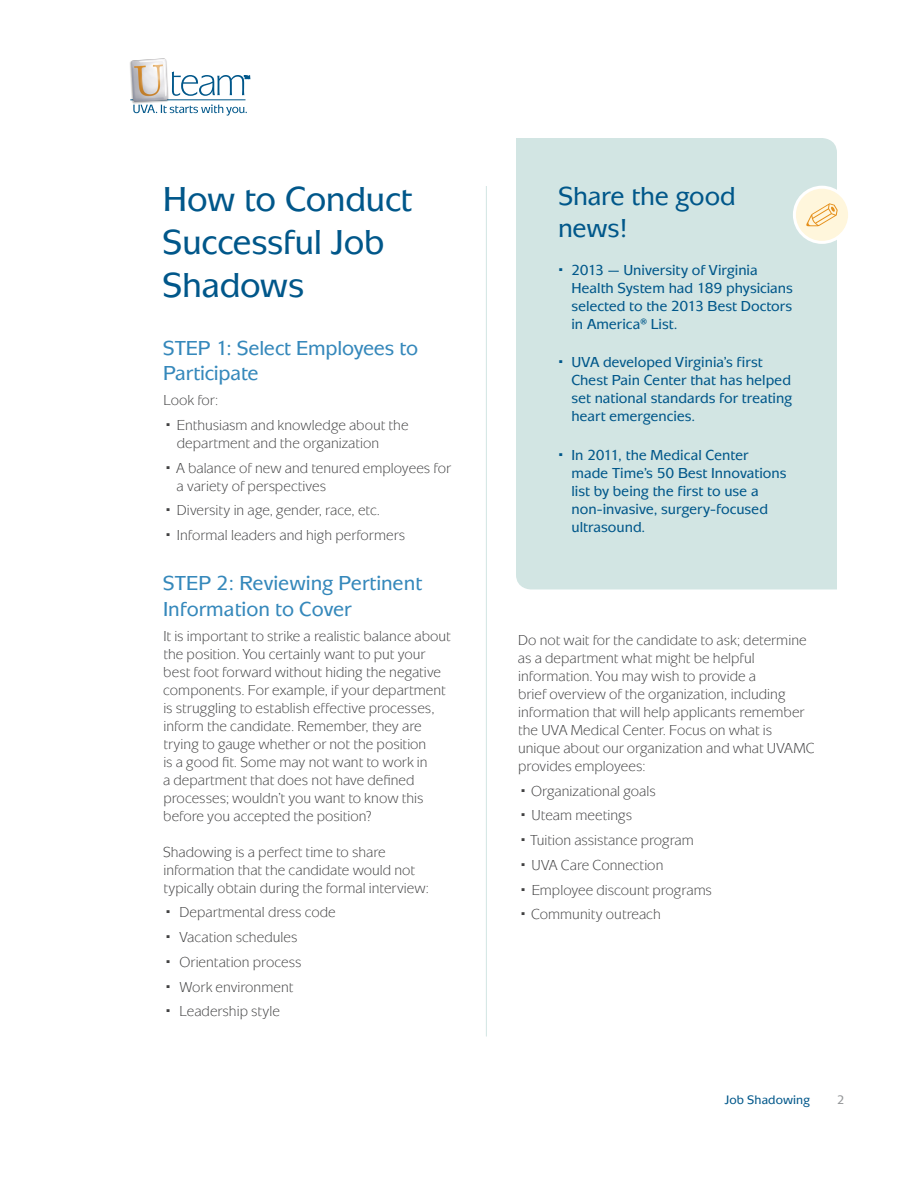
<style>
.page{position:relative;width:918px;height:1188px;background:#fff}
.page>*{position:absolute;margin:0;border:0;box-sizing:border-box;transform-origin:0 0}
.t1{font:500 36px/43.2px "Mixage ITC Std";letter-spacing:-.015em;color:#00578a}
.t2{font:500 27px/32.4px "Mixage ITC Std";letter-spacing:-.005em;color:#00578a}
.t3{font:500 21px/25.5px "Mixage ITC Std";color:#3588bb}
.t4{font:15px/18px "Mixage ITC Std";color:#414142}
.t5{font:500 15px/18px "Mixage ITC Std";color:#00578a}
.t6{font:500 12.75px "Mixage ITC Std";letter-spacing:.005em;color:#00578a}
.t7{font:500 12.75px "Mixage ITC Std";color:#949698}
</style>
<div class="page">
<hr style="left:486px;top:186px;width:1px;height:850px;background:#d2e5e3">
<div style="left:516px;top:138px;width:321px;height:451px;background:#d2e5e3"></div>
<div style="left:794px;top:187px;width:56px;height:55px;background:#fff6dc;border-radius:50%"></div>
<div style="left:793px;top:186px;width:58px;height:58px;border:3px solid #fff;border-radius:50%"></div>
<svg style="left:806px;top:203px;width:32px;height:23px"></svg>
<hr style="left:130px;top:100px;width:115px;height:1px;background:#00578a">
<svg style="left:133px;top:104px;width:114px;height:12px"></svg>
<svg style="left:172px;top:71px;width:78px;height:25px"></svg>
<img style="left:130px;top:61px;width:39px;height:45px">
<img style="left:131px;top:58px;width:37px;height:44px">
<p class="t1" style="left:162px;top:177px;width:251px">How to Conduct<br>Successful Job<br>Shadows</p>
<p class="t3" style="left:163px;top:335px;width:257px">STEP 1: Select Employees to<br>Participate</p>
<p class="t4" style="left:163px;top:391px;width:56px">Look for:</p>
<p class="t4" style="left:177px;top:416px;width:233px">Enthusiasm and knowledge about the department and the organization</p>
<p class="t4" style="left:176px;top:459px;width:276px">A balance of new and tenured employees for a variety of perspectives</p>
<p class="t4" style="left:177px;top:501px;width:205px">Diversity in age, gender, race, etc.</p>
<p class="t4" style="left:177px;top:526px;width:230px">Informal leaders and high performers</p>
<p class="t3" style="left:163px;top:571px;width:261px">STEP 2: Reviewing Pertinent<br>Information to Cover</p>
<p class="t4" style="left:163px;top:627px;width:289px">It is important to strike a realistic balance about the position. You certainly want to put your best foot forward without hiding the negative components. For example, if your department is struggling to establish effective processes, inform the candidate. Remember, they are trying to gauge whether or not the position<br>is a good fit. Some may not want to work in<br>a department that does not have defined processes; wouldn’t you want to know this before you accepted the position?</p>
<p class="t4" style="left:163px;top:843px;width:267px">Shadowing is a perfect time to share information that the candidate would not typically obtain during the formal interview:</p>
<p class="t4" style="left:179px;top:903px;width:158px">Departmental dress code</p>
<p class="t4" style="left:179px;top:928px;width:120px">Vacation schedules</p>
<p class="t4" style="left:179px;top:953px;width:124px">Orientation process</p>
<p class="t4" style="left:179px;top:978px;width:115px">Work environment</p>
<p class="t4" style="left:179px;top:1002px;width:102px">Leadership style</p>
<p class="t2" style="left:558px;top:179px;width:179px">Share the good news!</p>
<p class="t5" style="left:572px;top:261px;width:223px">2013 — University of Virginia<br>Health System had 189 physicians selected to the 2013 Best Doctors in America® List.</p>
<p class="t5" style="left:572px;top:353px;width:222px">UVA developed Virginia’s first<br>Chest Pain Center that has helped set national standards for treating heart emergencies.</p>
<p class="t5" style="left:572px;top:446px;width:217px">In 2011, the Medical Center made Time’s 50 Best Innovations list by being the first to use a non-invasive, surgery-focused ultrasound.</p>
<p class="t4" style="left:518px;top:631px;width:298px">Do not wait for the candidate to ask; determine as a department what might be helpful information. You may wish to provide a<br>brief overview of the organization, including information that will help applicants remember the UVA Medical Center. Focus on what is unique about our organization and what UVAMC provides employees:</p>
<p class="t4" style="left:531px;top:781px;width:126px">Organizational goals</p>
<p class="t4" style="left:532px;top:806px;width:102px">Uteam meetings</p>
<p class="t4" style="left:530px;top:831px;width:165px">Tuition assistance program</p>
<p class="t4" style="left:532px;top:856px;width:133px">UVA Care Connection</p>
<p class="t4" style="left:532px;top:880px;width:182px">Employee discount programs</p>
<p class="t4" style="left:531px;top:905px;width:131px">Community outreach</p>
<p class="t6" style="left:725px;top:1092px;width:87px">Job Shadowing</p>
<p class="t7" style="left:837px;top:1092px;width:9px">2</p>
</div>
